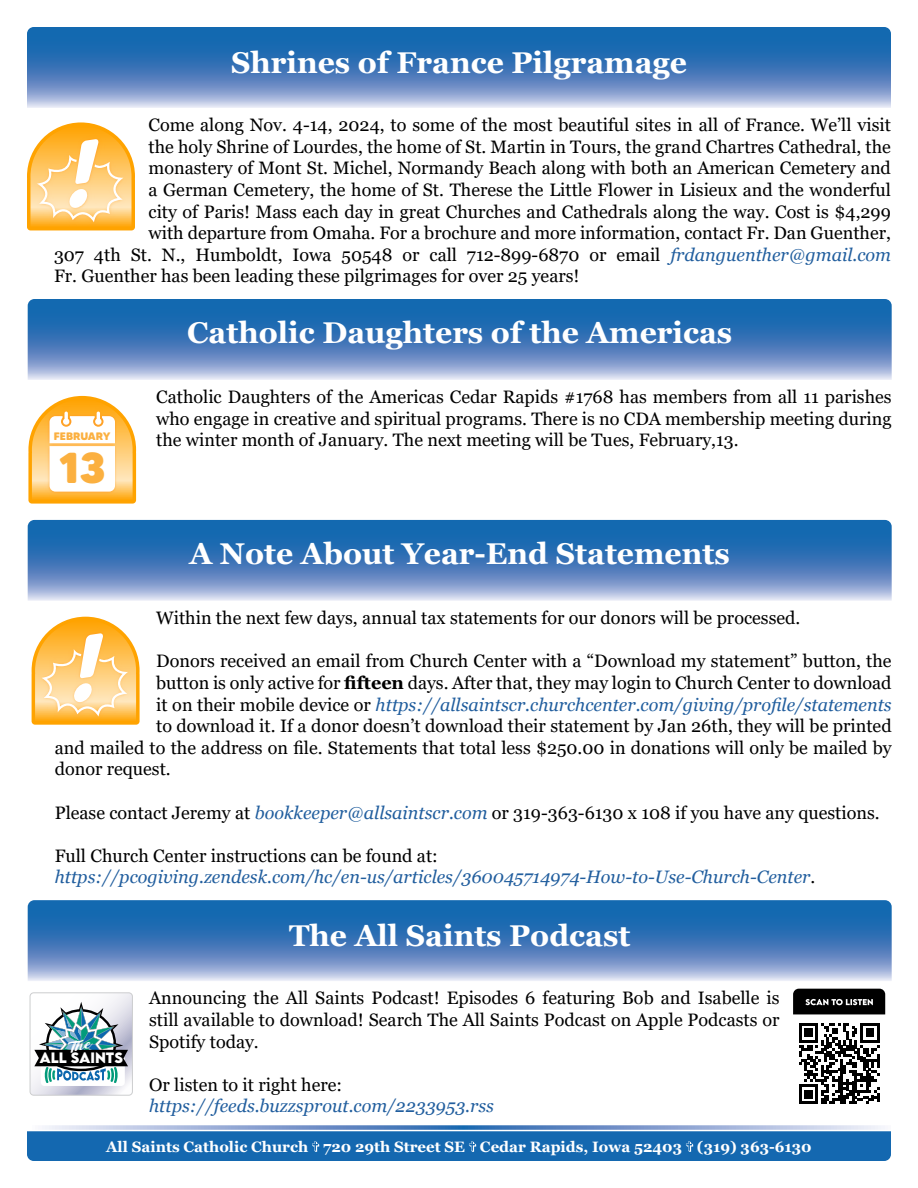
<style>
.page{position:relative;width:918px;height:1188px;background:#fff}
.page>*{position:absolute;margin:0;border:0;box-sizing:border-box;transform-origin:0 0}
.t1{font:800 43.2px "MADE Tommy Soft";color:#fbb040}
.t2{font:700 30px "Georgia";color:#fff}
.t3{font:18px/21.6px "Georgia";color:#000;text-align:justify}
.t4{font:italic 18px/21.6px "Georgia";color:#215e9e}
.t5{font:700 15px "Georgia";color:#fff}
.t6{font:700 13.35px "LEMONMILK";color:#fff}
.t7{font:800 10.8px "MADE Tommy Soft";color:#fbb040}
.s1{font-style:italic;color:#215e9e}
.s2{font-weight:700}
.s3{font-style:normal;color:#000}
</style>
<div class="page">
<svg style="left:42px;top:1125px;width:843px;height:5px;background:#95aed6"></svg>
<div style="left:27px;top:1131px;width:864px;height:30px;background:#1468b0"></div>
<svg style="left:27px;top:27px;width:864px;height:81px;background:#4e83bf"></svg>
<svg style="left:27px;top:122px;width:108px;height:108px"></svg>
<svg style="left:28px;top:299px;width:864px;height:81px;background:#4e83bf"></svg>
<svg style="left:28px;top:520px;width:864px;height:81px;background:#4f83bf"></svg>
<svg style="left:28px;top:396px;width:108px;height:108px"></svg>
<svg style="left:32px;top:617px;width:108px;height:107px"></svg>
<svg style="left:28px;top:900px;width:864px;height:81px;background:#4e83bf"></svg>
<svg style="left:784px;top:980px;width:108px;height:124px"></svg>
<svg style="left:30px;top:993px;width:102px;height:102px"></svg>
<h2 class="t2" style="left:231px;top:43px;width:458px">Shrines of France Pilgramage</h2>
<p class="t3" style="left:148px;top:115px;width:744px">Come along Nov. 4-14, 2024, to some of the most beautiful sites in all of France. We’ll visit</p>
<p class="t3" style="left:148px;top:136px;width:744px">the holy Shrine of Lourdes, the home of St. Martin in Tours, the grand Chartres Cathedral, the</p>
<p class="t3" style="left:148px;top:158px;width:744px">monastery of Mont St. Michel, Normandy Beach along with both an American Cemetery and</p>
<p class="t3" style="left:148px;top:179px;width:744px">a German Cemetery, the home of St. Therese the Little Flower in Lisieux and the wonderful</p>
<p class="t3" style="left:148px;top:201px;width:744px">city of Paris! Mass each day in great Churches and Cathedrals along the way. Cost is $4,299</p>
<p class="t3" style="left:148px;top:223px;width:744px">with departure from Omaha. For a brochure and more information, contact Fr. Dan Guenther,</p>
<p class="t3" style="left:54px;top:244px;width:839px">307 4th St. N., Humboldt, Iowa 50548 or call 712-899-6870 or email <span class="s1">frdanguenther@gmail.com</span></p>
<p class="t3" style="left:54px;top:266px;width:527px">Fr. Guenther has been leading these pilgrimages for over 25 years!</p>
<p class="t7" style="left:54px;top:429px;width:58px">FEBRUARY</p>
<h1 class="t1" style="left:59px;top:441px;width:48px">13</h1>
<h2 class="t2" style="left:187px;top:314px;width:547px">Catholic Daughters of the Americas</h2>
<p class="t3" style="left:156px;top:387px;width:737px">Catholic Daughters of the Americas Cedar Rapids #1768 has members from all 11 parishes who engage in creative and spiritual programs. There is no CDA membership meeting during the winter month of January. The next meeting will be Tues, February,13.</p>
<h2 class="t2" style="left:190px;top:535px;width:542px">A Note About Year-End Statements</h2>
<p class="t3" style="left:156px;top:607px;width:646px">Within the next few days, annual tax statements for our donors will be processed.</p>
<p class="t3" style="left:156px;top:651px;width:737px">Donors received an email from Church Center with a “Download my statement” button, the</p>
<p class="t3" style="left:156px;top:672px;width:737px">button is only active for <span class="s2">fifteen</span> days. After that, they may login to Church Center to download</p>
<p class="t4" style="left:156px;top:694px;width:737px"><span class="s3">it on their mobile device or</span> https://allsaintscr.churchcenter.com/giving/profile/statements</p>
<p class="t3" style="left:156px;top:715px;width:737px">to download it. If a donor doesn’t download their statement by Jan 26th, they will be printed</p>
<p class="t3" style="left:55px;top:737px;width:838px">and mailed to the address on file. Statements that total less $250.00 in donations will only be mailed by</p>
<p class="t3" style="left:55px;top:759px;width:118px">donor request.</p>
<p class="t3" style="left:55px;top:802px;width:827px">Please contact Jeremy at <span class="s1">bookkeeper@allsaintscr.com</span> or 319-363-6130 x 108 if you have any questions.</p>
<p class="t4" style="left:55px;top:845px;width:762px"><span class="s3">Full Church Center instructions can be found at: </span>https://pcogiving.zendesk.com/hc/en-us/articles/360045714974-How-to-Use-Church-Center<span class="s3">.</span></p>
<p class="t6" style="left:39px;top:1049px;width:85px">ALL SAiNTS</p>
<h2 class="t2" style="left:289px;top:916px;width:343px">The All Saints Podcast</h2>
<p class="t3" style="left:149px;top:988px;width:632px">Announcing the All Saints Podcast! Episodes 6 featuring Bob and Isabelle is still available to download! Search The All Saints Podcast on Apple Podcasts or Spotify today.</p>
<p class="t3" style="left:149px;top:1074px;width:194px">Or listen to it right here:</p>
<p class="t4" style="left:149px;top:1096px;width:346px">https://feeds.buzzsprout.com/2233953.rss</p>
<p class="t5" style="left:106px;top:1137px;width:707px">All Saints Catholic Church 720 29th Street SE Cedar Rapids, Iowa 52403 (319) 363-6130</p>
</div>
